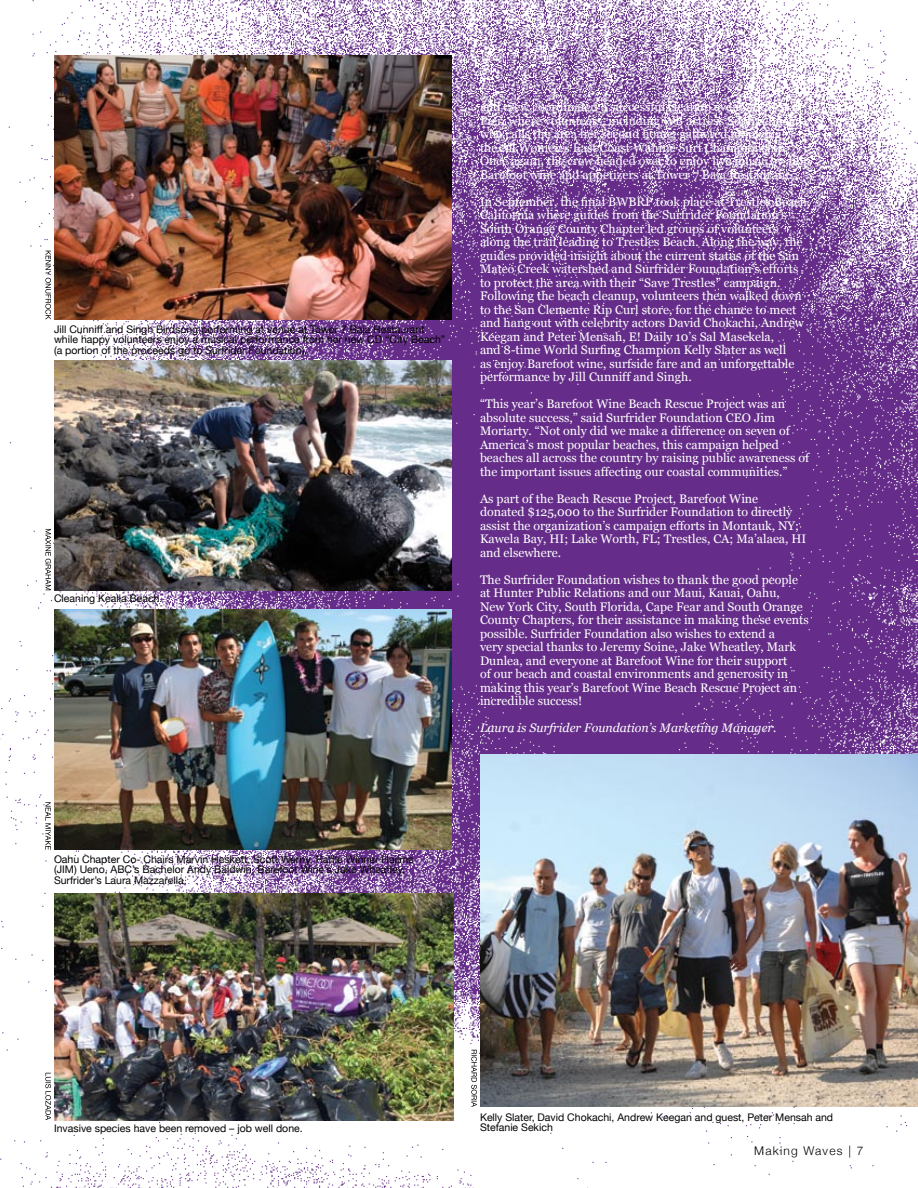
<style>
.page{position:relative;width:918px;height:1188px;background:#fff}
.page>*{position:absolute;margin:0;border:0;box-sizing:border-box;transform-origin:0 0}
.t1{font:12.3px/13.5px "Georgia";color:#fff}
.t2{font:italic 12.3px "Georgia";color:#fff}
.t3{font:300 12px "Helvetica Neue";letter-spacing:.1em;color:#000}
.t4{font:10.5px/10.5px "Helvetica Neue";color:#000}
</style>
<div class="page">
<img style="left:0;top:0;width:918px;height:1188px">
<img style="left:54px;top:610px;width:397px;height:240px">
<img style="left:54px;top:361px;width:398px;height:229px">
<img style="left:480px;top:755px;width:438px;height:352px">
<img style="left:54px;top:893px;width:400px;height:227px">
<img style="left:54px;top:56px;width:397px;height:264px">
<svg style="left:45px;top:529px;width:6px;height:61px"></svg>
<svg style="left:45px;top:802px;width:6px;height:48px"></svg>
<svg style="left:45px;top:1073px;width:6px;height:47px"></svg>
<svg style="left:45px;top:251px;width:6px;height:69px"></svg>
<svg style="left:471px;top:1050px;width:6px;height:57px"></svg>
<p class="t4" style="left:54px;top:324px;width:393px">Jill Cunniff and Singh Birdsong performing at venue at Tower 7 Baja Restaurant while happy volunteers enjoy a musical performance from her new CD “City Beach” (a portion of the proceeds go to Surfrider Foundation).</p>
<p class="t4" style="left:54px;top:593px;width:110px">Cleaning Kealia Beach.</p>
<p class="t1" style="left:480px;top:100px;width:328px">and crew coordinated a successful cleanup event at Crystal Pier, where volunteers, including WB actress Sophia Bush who calls the area her second home, gathered following<br>the All Women’s East Coast Wahine Surf Championship.<br>Once again, the crew headed over to enjoy live music by Jill, Barefoot wine and appetizers at Tower 7 Baja Restaurant.</p>
<p class="t1" style="left:480px;top:195px;width:332px">In September, the final BWBRP took place at Trestles Beach, California where guides from the Surfrider Foundation’s South Orange County Chapter led groups of volunteers along the trail leading to Trestles Beach. Along the way, the guides provided insight about the current status of the San Mateo Creek watershed and Surfrider Foundation’s efforts to protect the area with their “Save Trestles” campaign.<br>Following the beach cleanup, volunteers then walked down to the San Clemente Rip Curl store, for the chance to meet and hang out with celebrity actors David Chokachi, Andrew Keegan and Peter Mensah, E! Daily 10’s Sal Masekela,<br>and 8-time World Surfing Champion Kelly Slater as well<br>as enjoy Barefoot wine, surfside fare and an unforgettable performance by Jill Cunniff and Singh.</p>
<p class="t1" style="left:480px;top:397px;width:331px">“This year’s Barefoot Wine Beach Rescue Project was an absolute success,” said Surfrider Foundation CEO Jim Moriarty. “Not only did we make a difference on seven of America’s most popular beaches, this campaign helped beaches all across the country by raising public awareness of the important issues affecting our coastal communities.”</p>
<p class="t1" style="left:480px;top:492px;width:328px">As part of the Beach Rescue Project, Barefoot Wine<br>donated $125,000 to the Surfrider Foundation to directly assist the organization’s campaign efforts in Montauk, NY; Kawela Bay, HI; Lake Worth, FL; Trestles, CA; Ma’alaea, HI and elsewhere.</p>
<p class="t1" style="left:480px;top:573px;width:330px">The Surfrider Foundation wishes to thank the good people at Hunter Public Relations and our Maui, Kauai, Oahu,<br>New York City, South Florida, Cape Fear and South Orange County Chapters, for their assistance in making these events possible. Surfrider Foundation also wishes to extend a<br>very special thanks to Jeremy Soine, Jake Wheatley, Mark Dunlea, and everyone at Barefoot Wine for their support<br>of our beach and coastal environments and generosity in making this year’s Barefoot Wine Beach Rescue Project an incredible success!</p>
<p class="t2" style="left:480px;top:721px;width:298px">Laura is Surfrider Foundation’s Marketing Manager.</p>
<p class="t4" style="left:54px;top:854px;width:361px">Oahu Chapter Co- Chairs Marvin Heskett, Scott Werny, Raffle Winner Hajime (JIM) Ueno, ABC’s Bachelor Andy Baldwin, Barefoot Wine’s Jake Wheatley,<br>Surfrider’s Laura Mazzarella.</p>
<p class="t4" style="left:480px;top:1112px;width:355px">Kelly Slater, David Chokachi, Andrew Keegan and guest, Peter Mensah and</p>
<p class="t4" style="left:54px;top:1123px;width:250px">Invasive species have been removed – job well done.</p>
<p class="t4" style="left:480px;top:1122px;width:74px">Stefanie Sekich</p>
<p class="t3" style="left:754px;top:1143px;width:111px">Making Waves | 7</p>
</div>
